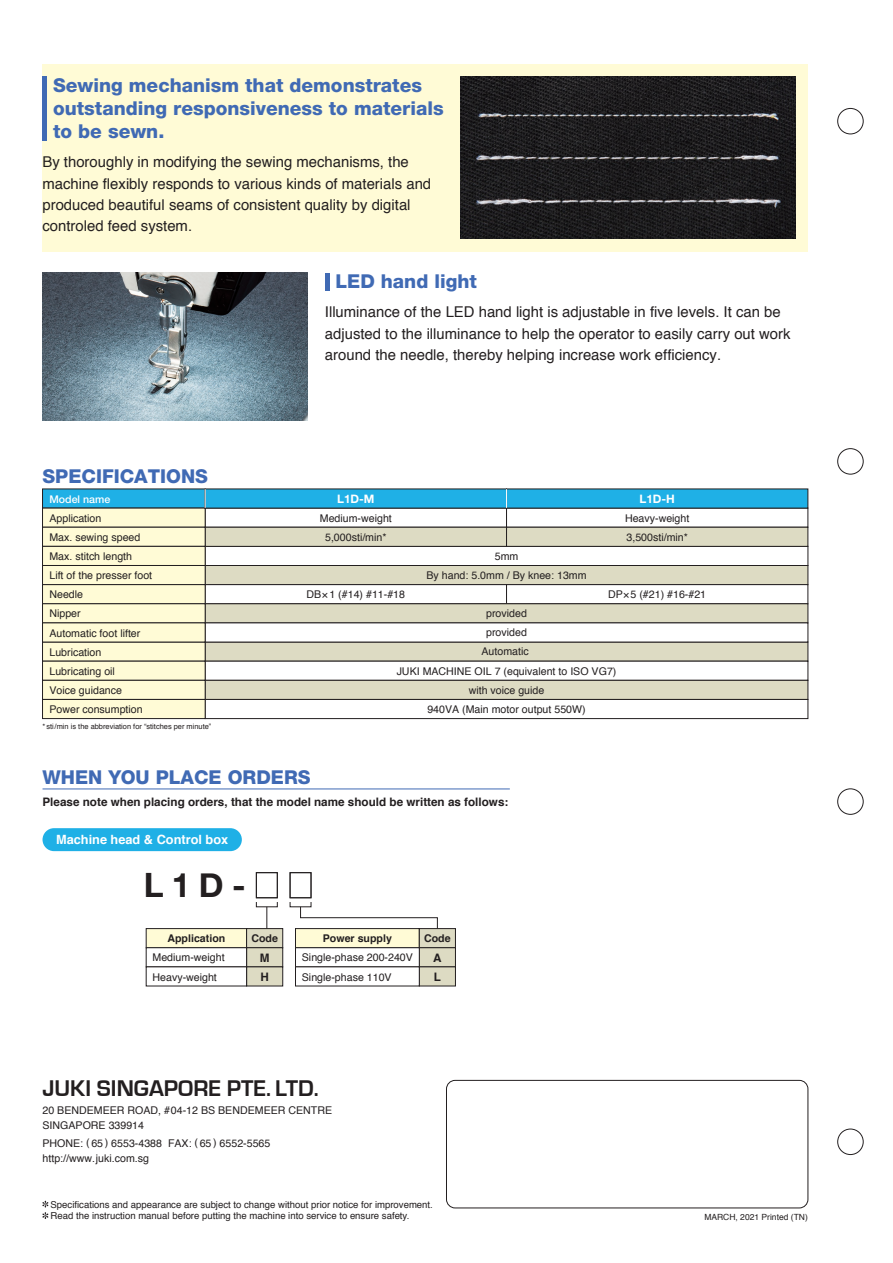
<style>
.page{position:relative;width:893px;height:1263px;background:#fff}
.page>*{position:absolute;margin:0;border:0;box-sizing:border-box;transform-origin:0 0}
.t1{font:700 33.45px "Helvetica Neue";color:#231f20}
.t2{font:700 23.4px "Eurostile";color:#231f20}
.t3{font:800 19.2px/23.4px "Helvetica Neue";color:#406ab4}
.t4{font:14.85px/21.3px "Helvetica";color:#231f20}
.t5{font:700 12.75px "Helvetica";color:#fff}
.t6{font:700 11.7px/19.2px "Helvetica";color:#231f20}
.t7{font:700 11.7px "Helvetica Neue";color:#fff}
.t8{font:10.65px/19.2px "Helvetica";color:#231f20}
.t9{font:700 10.65px "Helvetica";color:#231f20}
.t10{font:500 10.65px "Helvetica Neue";color:#fff}
.t11{font:9.6px/11.6px "Helvetica";color:#231f20}
.t12{font:8.55px "Helvetica";color:#231f20}
.t13{font:7.5px "Helvetica";color:#231f20}
</style>
<div class="page">
<div style="left:205px;top:565px;width:603px;height:20px;background:#dddbc3;border:1px solid #231f20"></div>
<div style="left:205px;top:584px;width:302px;height:20px;background:#fff;border:1px solid #231f20"></div>
<div style="left:506px;top:584px;width:302px;height:20px;background:#fff;border:1px solid #231f20"></div>
<div style="left:205px;top:508px;width:302px;height:19px;background:#fff;border:1px solid #231f20"></div>
<div style="left:506px;top:508px;width:302px;height:19px;background:#fff;border:1px solid #231f20"></div>
<div style="left:205px;top:527px;width:302px;height:20px;background:#dddbc3;border:1px solid #231f20"></div>
<div style="left:506px;top:527px;width:302px;height:20px;background:#dddbc3;border:1px solid #231f20"></div>
<div style="left:205px;top:642px;width:603px;height:19px;background:#dddbc3;border:1px solid #231f20"></div>
<div style="left:205px;top:680px;width:603px;height:20px;background:#dddbc3;border:1px solid #231f20"></div>
<div style="left:205px;top:699px;width:603px;height:20px;background:#fff;border:1px solid #231f20"></div>
<div style="left:42px;top:489px;width:163px;height:19px;background:#1fb0e6"></div>
<div style="left:42px;top:508px;width:163px;height:19px;background:#fffbd6"></div>
<div style="left:42px;top:527px;width:163px;height:19px;background:#fffbd6;border:1px solid #231f20"></div>
<div style="left:42px;top:546px;width:163px;height:20px;background:#fffbd6;border:1px solid #231f20"></div>
<div style="left:42px;top:565px;width:163px;height:20px;background:#fffbd6;border:1px solid #231f20"></div>
<div style="left:42px;top:584px;width:163px;height:20px;background:#fffbd6;border:1px solid #231f20"></div>
<div style="left:42px;top:642px;width:163px;height:19px;background:#fffbd6;border:1px solid #231f20"></div>
<div style="left:42px;top:661px;width:163px;height:19px;background:#fffbd6"></div>
<div style="left:42px;top:680px;width:163px;height:20px;background:#fffbd6;border:1px solid #231f20"></div>
<div style="left:42px;top:699px;width:163px;height:20px;background:#fffbd6;border:1px solid #231f20"></div>
<div style="left:205px;top:489px;width:302px;height:19px;background:#1fb0e6"></div>
<div style="left:506px;top:489px;width:302px;height:19px;background:#1fb0e6"></div>
<div style="left:42px;top:64px;width:766px;height:187px;background:#fffbd6"></div>
<svg style="left:205px;top:489px;width:1px;height:19px"></svg>
<svg style="left:506px;top:489px;width:1px;height:19px"></svg>
<div style="left:205px;top:603px;width:603px;height:20px;background:#dddbc3;border:1px solid #231f20"></div>
<div style="left:42px;top:603px;width:163px;height:20px;background:#fffbd6;border:1px solid #231f20"></div>
<div style="left:42px;top:623px;width:163px;height:19px;background:#fffbd6"></div>
<hr style="left:325px;top:273px;width:4px;height:17px;background:#406ab4">
<hr style="left:43px;top:788px;width:467px;height:1px;background:#406ab4">
<div style="left:42px;top:76px;width:5px;height:64px;background:#406ab4"></div>
<img style="left:460px;top:77px;width:335px;height:161px">
<img style="left:42px;top:273px;width:266px;height:148px">
<div style="left:43px;top:828px;width:199px;height:23px;background:#1fb0e6;border-radius:11px"></div>
<div style="left:446px;top:1080px;width:362px;height:128px;border:1px solid #231f20;border-radius:9px"></div>
<svg style="left:42px;top:1201px;width:6px;height:18px"></svg>
<div style="left:146px;top:928px;width:101px;height:20px;background:#fffbd6;border:1px solid #231f20"></div>
<div style="left:246px;top:928px;width:37px;height:20px;background:#dddbc3;border:1px solid #231f20"></div>
<div style="left:246px;top:947px;width:37px;height:20px;background:#dddbc3;border:1px solid #231f20"></div>
<div style="left:146px;top:947px;width:101px;height:20px;background:#fff;border:1px solid #231f20"></div>
<div style="left:246px;top:967px;width:37px;height:19px;background:#dddbc3"></div>
<div style="left:146px;top:967px;width:101px;height:19px;background:#fff"></div>
<div style="left:295px;top:928px;width:124px;height:20px;background:#fffbd6"></div>
<div style="left:419px;top:928px;width:37px;height:20px;background:#dddbc3;border:1px solid #231f20"></div>
<div style="left:419px;top:947px;width:37px;height:20px;background:#dddbc3;border:1px solid #231f20"></div>
<div style="left:295px;top:947px;width:124px;height:20px;background:#fff;border:1px solid #231f20"></div>
<div style="left:419px;top:967px;width:37px;height:19px;background:#dddbc3;border:1px solid #231f20"></div>
<svg style="left:266px;top:907px;width:1px;height:21px"></svg>
<div style="left:256px;top:872px;width:22px;height:26px;border:1px solid #231f20"></div>
<svg style="left:300px;top:906px;width:138px;height:23px"></svg>
<div style="left:290px;top:872px;width:21px;height:26px;border:1px solid #231f20"></div>
<div style="left:837px;top:1129px;width:26px;height:26px;border:1px solid #231f20;border-radius:50%"></div>
<div style="left:837px;top:789px;width:26px;height:25px;border:1px solid #231f20;border-radius:50%"></div>
<div style="left:837px;top:448px;width:26px;height:26px;border:1px solid #231f20;border-radius:50%"></div>
<div style="left:837px;top:108px;width:26px;height:26px;border:1px solid #231f20;border-radius:50%"></div>
<h3 class="t3" style="left:53px;top:73px;width:392px">Sewing mechanism that demonstrates outstanding responsiveness to materials to be sewn.</h3>
<h3 class="t4" style="left:42px;top:152px;width:390px">By thoroughly in modifying the sewing mechanisms, the machine flexibly responds to various kinds of materials and produced beautiful seams of consistent quality by digital controled feed system.</h3>
<h3 class="t3" style="left:43px;top:464px;width:167px">SPECIFICATIONS</h3>
<h3 class="t3" style="left:336px;top:270px;width:143px">LED hand light</h3>
<h3 class="t4" style="left:325px;top:302px;width:467px">Illuminance of the LED hand light is adjustable in five levels. It can be adjusted to the illuminance to help the operator to easily carry out work around the needle, thereby helping increase work efficiency.</h3>
<p class="t10" style="left:49px;top:493px;width:62px">Model name</p>
<p class="t7" style="left:337px;top:491px;width:39px">L1D-M</p>
<p class="t7" style="left:639px;top:491px;width:37px">L1D-H</p>
<p class="t8" style="left:49px;top:509px;width:104px">Application<br>Max. sewing speed<br>Max. stitch length<br>Lift of the presser foot<br>Needle<br>Nipper<br>Automatic foot lifter<br>Lubrication<br>Lubricating oil<br>Voice guidance<br>Power consumption</p>
<p class="t13" style="left:43px;top:721px;width:170px">* sti/min is the abbreviation for “stitches per minute”</p>
<p class="t8" style="left:320px;top:509px;width:74px;text-align:center">Medium-weight<br>5,000sti/min*</p>
<p class="t8" style="left:625px;top:509px;width:66px">Heavy-weight<br>3,500sti/min*</p>
<p class="t8" style="left:426px;top:547px;width:162px;text-align:center">5mm<br>By hand: 5.0mm / By knee: 13mm</p>
<p class="t8" style="left:397px;top:604px;width:221px;text-align:center">provided<br>provided<br>Automatic<br>JUKI MACHINE OIL 7 (equivalent to ISO VG7) with voice guide<br>940VA (Main motor output 550W)</p>
<p class="t8" style="left:307px;top:585px;width:100px">DB×1 (#14) #11-#18</p>
<p class="t8" style="left:608px;top:585px;width:99px">DP×5 (#21) #16-#21</p>
<h3 class="t3" style="left:43px;top:765px;width:270px">WHEN YOU PLACE ORDERS</h3>
<p class="t6" style="left:43px;top:792px;width:467px">Please note when placing orders, that the model name should be written as follows:</p>
<p class="t5" style="left:56px;top:829px;width:174px">Machine head &amp; Control box</p>
<h1 class="t1" style="left:144px;top:859px;width:104px">L1D-</h1>
<p class="t9" style="left:167px;top:930px;width:59px">Application</p>
<p class="t9" style="left:251px;top:930px;width:28px">Code</p>
<p class="t9" style="left:323px;top:930px;width:71px">Power supply</p>
<p class="t9" style="left:424px;top:930px;width:28px">Code</p>
<p class="t8" style="left:153px;top:948px;width:74px">Medium-weight<br>Heavy-weight</p>
<p class="t6" style="left:260px;top:948px;width:11px">M<br>H</p>
<p class="t8" style="left:302px;top:948px;width:113px">Single-phase 200-240V<br>Single-phase 110V</p>
<p class="t6" style="left:433px;top:948px;width:10px">A<br>L</p>
<h2 class="t2" style="left:43px;top:1075px;width:278px">JUKI SINGAPORE PTE. LTD.</h2>
<p class="t8" style="left:43px;top:1103px;width:291px;line-height:14.9px">20 BENDEMEER ROAD, #04-12 BS BENDEMEER CENTRE<br>SINGAPORE 339914</p>
<p class="t8" style="left:43px;top:1136px;width:229px;line-height:14.9px">PHONE: ( 65 ) 6553-4388 FAX: ( 65 ) 6552-5565 http://www.juki.com.sg</p>
<p class="t11" style="left:51px;top:1199px;width:384px">Specifications and appearance are subject to change without prior notice for improvement.<br>Read the instruction manual before putting the machine into service to ensure safety.</p>
<p class="t12" style="left:704px;top:1210px;width:105px">MARCH, 2021 Printed (TN)</p>
</div>
